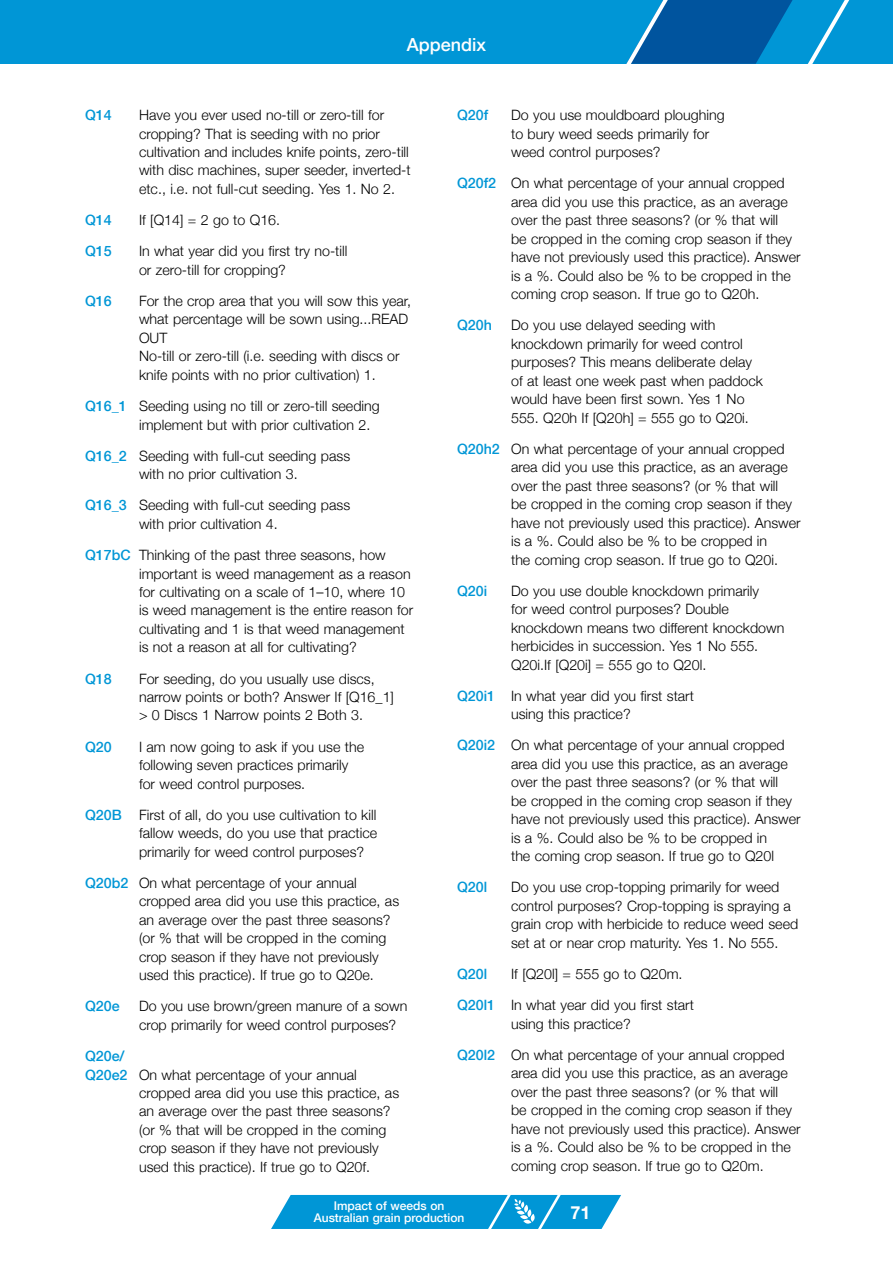
<style>
.page{position:relative;width:893px;height:1263px;background:#fff}
.page>*{position:absolute;margin:0;border:0;box-sizing:border-box;transform-origin:0 0}
.t1{font:500 18px "Helvetica Neue";color:#fff}
.t2{font:700 18px "Helvetica Neue";color:#fff}
.t3{font:300 14.25px/18.5px "Helvetica Neue";color:#000}
.t4{font:500 14.25px "Helvetica Neue";color:#0096d6}
.t5{font:500 12px/12px "Helvetica Neue";color:#fff;text-align:center}
.s1{font-weight:500;color:#0096d6}
</style>
<div class="page">
<div style="left:0;top:0;width:893px;height:64px;background:#0096d6"></div>
<svg style="left:271px;top:1194px;width:350px;height:35px;background:#1ca1da"></svg>
<svg style="left:626px;top:0;width:224px;height:64px"></svg>
<p class="t1" style="left:407px;top:34px;width:81px">Appendix</p>
<p class="t4" style="left:85px;top:106px;width:28px">Q14</p>
<p class="t3" style="left:139px;top:105px;width:273px">Have you ever used no-till or zero-till for cropping? That is seeding with no prior cultivation and includes knife points, zero-till with disc machines, super seeder, inverted-t etc., i.e. not full-cut seeding. Yes 1. No 2.</p>
<p class="t4" style="left:85px;top:211px;width:28px">Q14</p>
<p class="t3" style="left:139px;top:211px;width:143px">If [Q14] = 2 go to Q16.</p>
<p class="t4" style="left:85px;top:243px;width:28px">Q15</p>
<p class="t3" style="left:139px;top:242px;width:210px">In what year did you first try no-till or zero-till for cropping?</p>
<p class="t4" style="left:85px;top:292px;width:28px">Q16</p>
<p class="t3" style="left:139px;top:291px;width:274px">For the crop area that you will sow this year, what percentage will be sown using...READ OUT<br>No-till or zero-till (i.e. seeding with discs or knife points with no prior cultivation) 1.</p>
<p class="t3" style="left:139px;top:396px;width:242px;text-indent:-54px"><span class="s1">Q16_1</span> Seeding using no till or zero-till seeding implement but with prior cultivation 2.</p>
<p class="t3" style="left:85px;top:446px;width:267px;text-align:center"><span class="s1">Q16_2</span> Seeding with full-cut seeding pass with no prior cultivation 3.</p>
<p class="t3" style="left:139px;top:496px;width:213px;text-indent:-54px"><span class="s1">Q16_3</span> Seeding with full-cut seeding pass with prior cultivation 4.</p>
<p class="t3" style="left:139px;top:545px;width:276px;text-indent:-54px"><span class="s1">Q17bC</span> Thinking of the past three seasons, how important is weed management as a reason for cultivating on a scale of 1–10, where 10 is weed management is the entire reason for cultivating and 1 is that weed management is not a reason at all for cultivating?</p>
<p class="t4" style="left:85px;top:670px;width:28px">Q18</p>
<p class="t3" style="left:139px;top:669px;width:256px">For seeding, do you usually use discs, narrow points or both? Answer If [Q16_1] &gt; 0 Discs 1 Narrow points 2 Both 3.</p>
<p class="t4" style="left:85px;top:738px;width:28px">Q20</p>
<p class="t3" style="left:139px;top:737px;width:227px">I am now going to ask if you use the following seven practices primarily for weed control purposes.</p>
<p class="t3" style="left:139px;top:805px;width:240px;text-align:justify;text-indent:-54px"><span class="s1">Q20B</span> First of all, do you use cultivation to kill fallow weeds, do you use that practice primarily for weed control purposes?</p>
<p class="t3" style="left:139px;top:873px;width:262px;text-indent:-54px"><span class="s1">Q20b2</span> On what percentage of your annual cropped area did you use this practice, as an average over the past three seasons? (or % that will be cropped in the coming crop season if they have not previously used this practice). If true go to Q20e.</p>
<p class="t4" style="left:85px;top:998px;width:36px">Q20e</p>
<p class="t3" style="left:139px;top:997px;width:270px">Do you use brown/green manure of a sown crop primarily for weed control purposes?</p>
<p class="t4" style="left:85px;top:1047px;width:41px">Q20e/</p>
<p class="t3" style="left:85px;top:1065px;width:273px"><span class="s1">Q20e2</span> On what percentage of your annual</p>
<p class="t3" style="left:139px;top:1083px;width:262px">cropped area did you use this practice, as</p>
<p class="t3" style="left:139px;top:1102px;width:253px">an average over the past three seasons?</p>
<p class="t3" style="left:139px;top:1120px;width:249px">(or % that will be cropped in the coming</p>
<p class="t3" style="left:139px;top:1139px;width:241px">crop season if they have not previously</p>
<p class="t3" style="left:139px;top:1157px;width:233px">used this practice). If true go to Q20f.</p>
<p class="t4" style="left:457px;top:107px;width:33px">Q20f</p>
<p class="t3" style="left:511px;top:106px;width:215px">Do you use mouldboard ploughing to bury weed seeds primarily for weed control purposes?</p>
<p class="t3" style="left:511px;top:174px;width:291px;text-indent:-54px"><span class="s1">Q20f2</span> On what percentage of your annual cropped area did you use this practice, as an average over the past three seasons? (or % that will<br>be cropped in the coming crop season if they have not previously used this practice). Answer is a %. Could also be % to be cropped in the coming crop season. If true go to Q20h.</p>
<p class="t4" style="left:457px;top:317px;width:36px">Q20h</p>
<p class="t3" style="left:511px;top:316px;width:253px">Do you use delayed seeding with knockdown primarily for weed control purposes? This means deliberate delay of at least one week past when paddock would have been first sown. Yes 1 No 555. Q20h If [Q20h] = 555 go to Q20i.</p>
<p class="t3" style="left:511px;top:439px;width:291px;text-indent:-54px"><span class="s1">Q20h2</span> On what percentage of your annual cropped area did you use this practice, as an average over the past three seasons? (or % that will<br>be cropped in the coming crop season if they have not previously used this practice). Answer is a %. Could also be % to be cropped in<br>the coming crop season. If true go to Q20i.</p>
<p class="t4" style="left:457px;top:582px;width:32px">Q20i</p>
<p class="t3" style="left:511px;top:581px;width:275px">Do you use double knockdown primarily<br>for weed control purposes? Double knockdown means two different knockdown herbicides in succession. Yes 1 No 555.<br>Q20i.If [Q20i] = 555 go to Q20l.</p>
<p class="t3" style="left:511px;top:686px;width:184px;text-indent:-54px"><span class="s1">Q20i1</span> In what year did you first start using this practice?</p>
<p class="t3" style="left:511px;top:736px;width:291px;text-indent:-54px"><span class="s1">Q20i2</span> On what percentage of your annual cropped area did you use this practice, as an average over the past three seasons? (or % that will<br>be cropped in the coming crop season if they have not previously used this practice). Answer is a %. Could also be % to be cropped in<br>the coming crop season. If true go to Q20l</p>
<p class="t4" style="left:457px;top:879px;width:32px">Q20l</p>
<p class="t3" style="left:511px;top:878px;width:289px">Do you use crop-topping primarily for weed control purposes? Crop-topping is spraying a grain crop with herbicide to reduce weed seed set at or near crop maturity. Yes 1. No 555.</p>
<p class="t4" style="left:457px;top:965px;width:32px">Q20l</p>
<p class="t3" style="left:457px;top:958px;width:238px;line-height:31.2px;text-indent:54px">If [Q20l] = 555 go to Q20m.<br><span class="s1">Q20l1</span> In what year did you first start</p>
<p class="t3" style="left:457px;top:1008px;width:329px;line-height:31.2px;text-indent:54px">using this practice?<br><span class="s1">Q20l2</span> On what percentage of your annual cropped</p>
<p class="t3" style="left:511px;top:1064px;width:291px">area did you use this practice, as an average over the past three seasons? (or % that will<br>be cropped in the coming crop season if they have not previously used this practice). Answer is a %. Could also be % to be cropped in the coming crop season. If true go to Q20m.</p>
<p class="t5" style="left:314px;top:1199px;width:152px">Impact of weeds on<br>Australian grain production</p>
<p class="t2" style="left:571px;top:1201px;width:22px">71</p>
</div>
